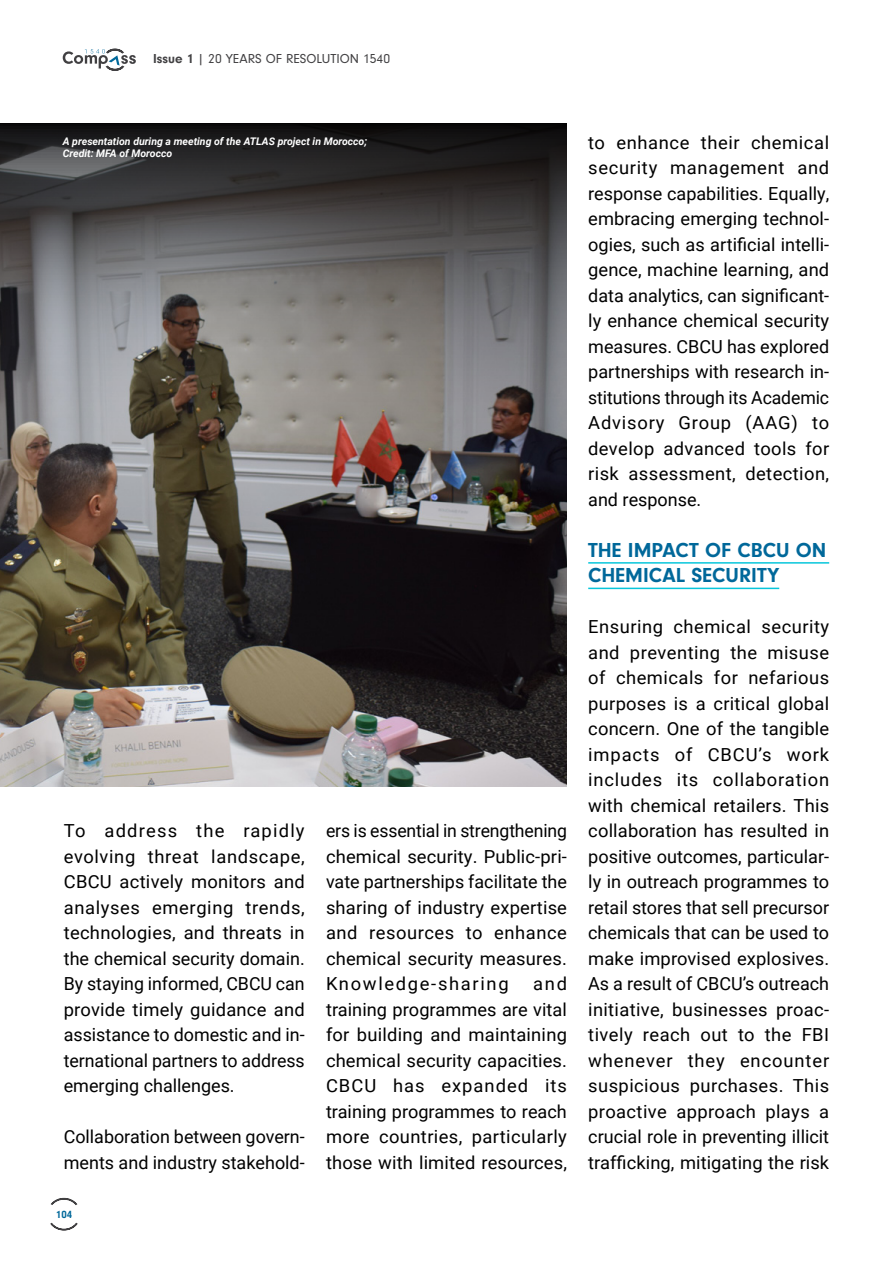
<style>
.page{position:relative;width:893px;height:1263px;background:#fff}
.page>*{position:absolute;margin:0;border:0;box-sizing:border-box;transform-origin:0 0}
.t1{font:700 21px/25.5px "Neuzeit Gro";color:#00689a}
.t2{font:18px/25.5px "Roboto";letter-spacing:.005em;color:#000;text-align:justify}
.t3{font:13.5px "Neuzeit Gro";color:#414042}
.t4{font:700 10.8px "Neuzeit Gro";color:#00689a}
.t5{font:italic 700 10.5px/12.6px "Roboto";color:#fff}
.s1{font-weight:700}
</style>
<div class="page">
<svg style="left:63px;top:48px;width:73px;height:23px"></svg>
<svg style="left:50px;top:1222px;width:28px;height:9px"></svg>
<svg style="left:50px;top:1197px;width:28px;height:9px"></svg>
<hr style="left:588px;top:562px;width:241px;height:2px;background:#07c6db">
<hr style="left:588px;top:588px;width:191px;height:1px;background:#07c6db">
<img style="left:0;top:123px;width:567px;height:663px">
<p class="t3" style="left:153px;top:51px;width:238px"><span class="s1">Issue 1</span> | 20 YEARS OF RESOLUTION 1540</p>
<p class="t5" style="left:63px;top:134px;width:306px">A presentation during a meeting of the ATLAS project in Morocco;<br>Credit: MFA of Morocco</p>
<p class="t2" style="left:64px;top:817px;width:242px">To address the rapidly evolving threat landscape, CBCU actively monitors and analyses emerging trends, technologies, and threats in the chemical security domain.<br>By staying informed, CBCU can provide timely guidance and assistance to domestic and in&shy;ternational partners to address emerging challenges.</p>
<p class="t2" style="left:64px;top:1123px;width:242px">Collaboration between govern&shy;ments and industry stakehold-</p>
<p class="t4" style="left:56px;top:1208px;width:18px">104</p>
<p class="t2" style="left:326px;top:817px;width:242px">ers is essential in strengthening chemical security. Public-pri&shy;vate partnerships facilitate the sharing of industry expertise and resources to enhance chemical security measures.<br>Knowledge-sharing</p>
<p class="t2" style="left:326px;top:971px;width:242px;text-indent:207px">and training programmes are vital for building and maintaining chemical security capacities.<br>CBCU has expanded its training programmes to reach more countries, particularly those with limited resources,</p>
<p class="t2" style="left:588px;top:129px;width:243px">to enhance their chemical security management and response capabilities. Equally, embracing emerging technol&shy;ogies, such as artificial intelli&shy;gence, machine learning, and data analytics, can significant&shy;ly enhance chemical security measures. CBCU has explored partnerships with research in&shy;stitutions through its Academic Advisory Group (AAG) to develop advanced tools for risk assessment, detection, and response.</p>
<p class="t1" style="left:588px;top:537px;width:240px">THE IMPACT OF CBCU ON<br>CHEMICAL SECURITY</p>
<p class="t2" style="left:588px;top:613px;width:242px">Ensuring chemical security and preventing the misuse of chemicals for nefarious purposes is a critical global concern. One of the tangible impacts of CBCU’s work includes its collaboration with chemical retailers. This collaboration has resulted in positive outcomes, particular&shy;ly in outreach programmes to retail stores that sell precursor chemicals that can be used to make improvised explosives.<br>As a result of CBCU’s outreach initiative, businesses proac&shy;tively reach out to the FBI whenever they encounter suspicious purchases. This proactive approach plays a crucial role in preventing illicit trafficking, mitigating the risk</p>
</div>
